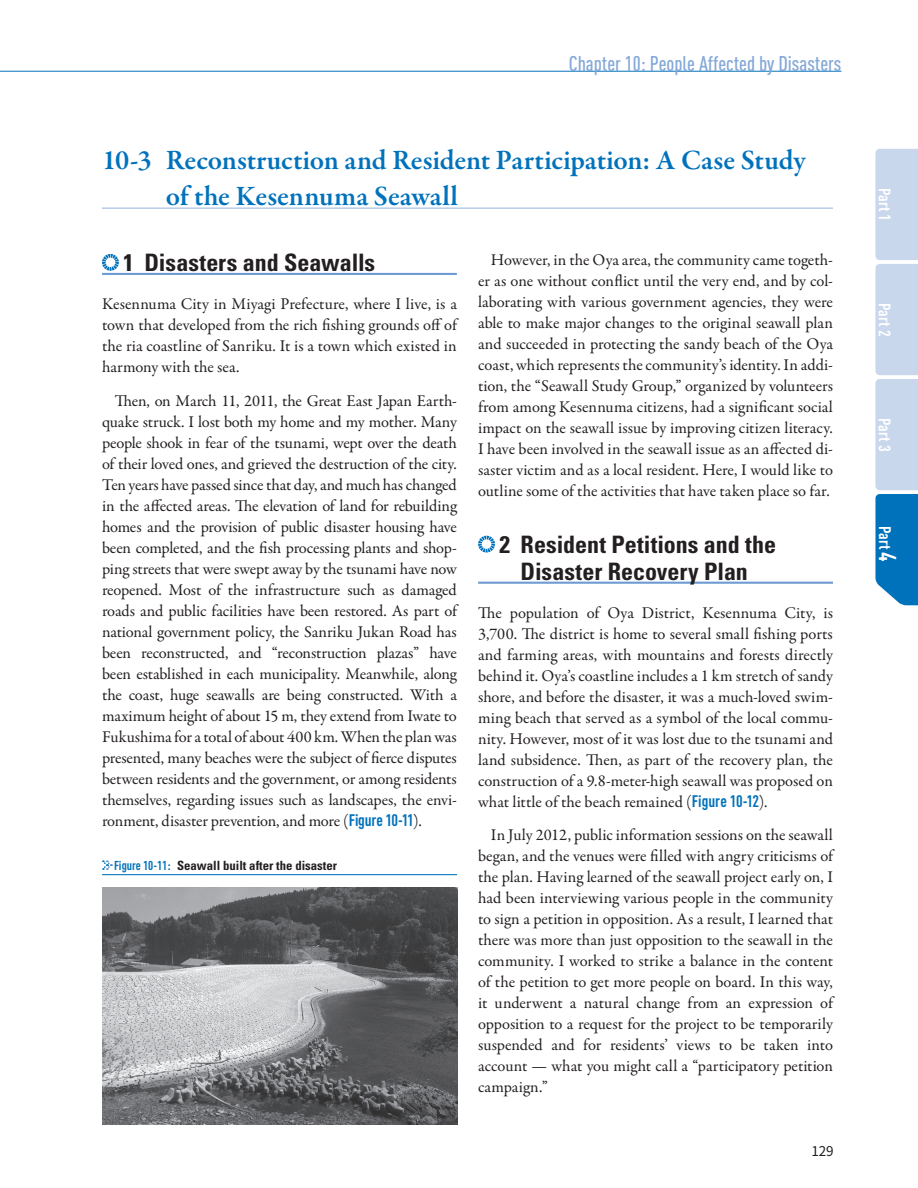
<style>
.page{position:relative;width:918px;height:1188px;background:#fff}
.page>*{position:absolute;margin:0;border:0;box-sizing:border-box;transform-origin:0 0}
.t1{font:600 28.5px/36px "Garamond Premr Pro";letter-spacing:-.005em;color:#0072bc}
.t2{font:700 condensed 24px/27px "Univers LT Std";color:#231f20;text-align:center}
.t3{font:500 condensed 21px "DIN Pro";color:#83a8d8}
.t4{font:16.5px/21px "Garamond Premr Pro";color:#231f20;text-align:justify}
.t5{font:700 condensed 16.5px "DIN Pro";color:#fff}
.t6{font:13.5px "Noto Sans CJ Kjp";color:#231f20}
.t7{font:700 condensed 12.75px "Univers LT Std";color:#231f20}
.s1{font-family:"DIN Pro";font-weight:700;font-stretch:condensed;color:#0072bc}
.s2{font-family:"DIN Pro";color:#0072bc}
.s3{font-size:24px}
</style>
<div class="page">
<hr style="left:0;top:71px;width:841px;height:1px;background:#0072bc">
<svg style="left:875px;top:149px;width:43px;height:456px;background:#9ec2e2"></svg>
<hr style="left:102px;top:208px;width:731px;height:1px;background:#9ab6df">
<hr style="left:102px;top:273px;width:355px;height:2px;background:#6e9bd1">
<svg style="left:102px;top:254px;width:17px;height:17px"></svg>
<hr style="left:102px;top:874px;width:355px;height:1px;background:#0072bc">
<svg style="left:102px;top:860px;width:10px;height:10px"></svg>
<img style="left:102px;top:887px;width:355px;height:237px">
<hr style="left:478px;top:582px;width:355px;height:2px;background:#6e9bd1">
<svg style="left:478px;top:536px;width:17px;height:17px"></svg>
<p class="t3" style="left:569px;top:51px;width:274px">Chapter 10: People Affected by Disasters</p>
<h1 class="t1" style="left:166px;top:143px;width:641px;text-indent:-64px">10-3 Reconstruction and Resident Participation: A Case Study of the Kesennuma Seawall</h1>
<h2 class="t2" style="left:123px;top:249px;width:253px">1 Disasters and Seawalls</h2>
<p class="t4" style="left:102px;top:293px;width:356px">Kesennuma City in Miyagi Prefecture, where I live, is a town that developed from the rich fishing grounds off of the ria coastline of Sanriku. It is a town which existed in harmony with the sea.</p>
<p class="t4" style="left:102px;top:390px;width:356px;text-indent:13px">Then, on March 11, 2011, the Great East Japan Earth&shy;quake struck. I lost both my home and my mother. Many people shook in fear of the tsunami, wept over the death of their loved ones, and grieved the destruction of the city.<br>Ten years have passed since that day, and much has changed in the affected areas. The elevation of land for rebuilding homes and the provision of public disaster housing have been completed, and the fish processing plants and shop&shy;ping streets that were swept away by the tsunami have now reopened. Most of the infrastructure such as damaged roads and public facilities have been restored. As part of national government policy, the Sanriku Jukan Road has been reconstructed, and “reconstruction plazas” have been established in each municipality. Meanwhile, along the coast, huge seawalls are being constructed. With a maximum height of about 15 m, they extend from Iwate to Fukushima for a total of about 400 km. When the plan was presented, many beaches were the subject of fierce disputes between residents and the government, or among residents themselves, regarding issues such as landscapes, the envi&shy;ronment, disaster prevention, and more (<span class="s1">Figure 10-11</span>).</p>
<p class="t7" style="left:114px;top:858px;width:225px"><span class="s2">Figure 10-11:</span> Seawall built after the disaster</p>
<p class="t4" style="left:478px;top:249px;width:356px;text-indent:13px">However, in the Oya area, the community came togeth&shy;er as one without conflict until the very end, and by col&shy;laborating with various government agencies, they were able to make major changes to the original seawall plan and succeeded in protecting the sandy beach of the Oya coast, which represents the community’s identity. In addi&shy;tion, the “Seawall Study Group,” organized by volunteers from among Kesennuma citizens, had a significant social impact on the seawall issue by improving citizen literacy.<br>I have been involved in the seawall issue as an affected di&shy;saster victim and as a local resident. Here, I would like to outline some of the activities that have taken place so far.</p>
<h2 class="t2" style="left:499px;top:530px;width:278px">2 Resident Petitions and the<br>Disaster Recovery Plan</h2>
<p class="t4" style="left:478px;top:602px;width:356px">The population of Oya District, Kesennuma City, is 3,700. The district is home to several small fishing ports and farming areas, with mountains and forests directly behind it. Oya’s coastline includes a 1 km stretch of sandy shore, and before the disaster, it was a much-loved swim&shy;ming beach that served as a symbol of the local commu&shy;nity. However, most of it was lost due to the tsunami and land subsidence. Then, as part of the recovery plan, the construction of a 9.8-meter-high seawall was proposed on what little of the beach remained (<span class="s1">Figure 10-12</span>).</p>
<p class="t4" style="left:478px;top:825px;width:356px;text-indent:13px">In July 2012, public information sessions on the seawall began, and the venues were filled with angry criticisms of the plan. Having learned of the seawall project early on, I had been interviewing various people in the community to sign a petition in opposition. As a result, I learned that there was more than just opposition to the seawall in the community. I worked to strike a balance in the content of the petition to get more people on board. In this way, it underwent a natural change from an expression of opposition to a request for the project to be temporarily suspended and for residents’ views to be taken into account — what you might call a “participatory petition campaign.”</p>
<p class="t6" style="left:811px;top:1143px;width:24px">129</p>
<p class="t5" style="left:895px;top:188px;width:35px;rotate:90deg">Part 1</p>
<p class="t5" style="left:895px;top:303px;width:35px;rotate:90deg">Part 2</p>
<p class="t5" style="left:895px;top:418px;width:35px;rotate:90deg">Part 3</p>
<p class="t5" style="left:895px;top:526px;width:38px;rotate:90deg">Part <span class="s3">4</span></p>
</div>
